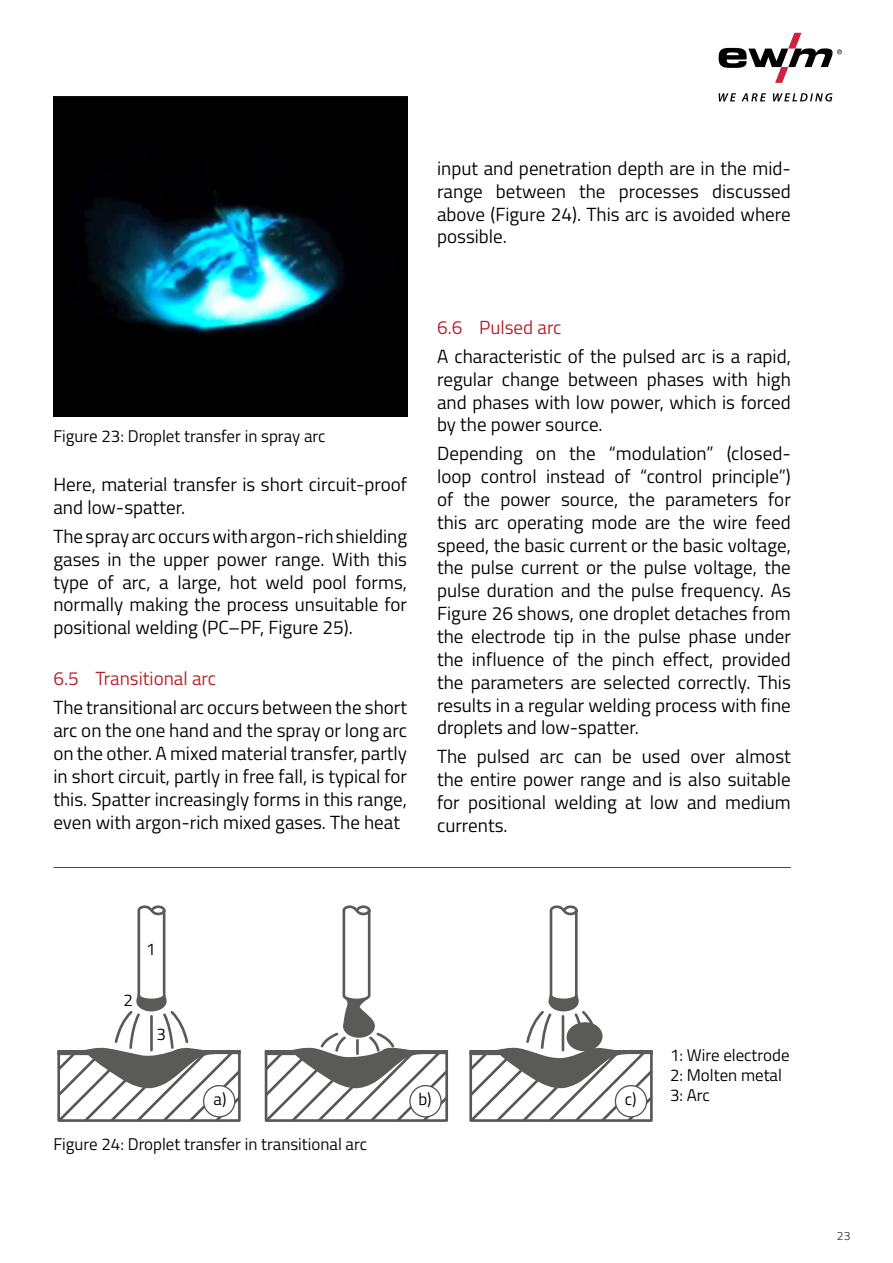
<style>
.page{position:relative;width:893px;height:1263px;background:#fff}
.page>*{position:absolute;margin:0;border:0;box-sizing:border-box;transform-origin:0 0}
.t1{font:19.05px/22.8px "Titillium Text";color:#000;text-align:justify}
.t2{font:19.05px "Titillium Text";color:#b61f29}
.t3{font:16.95px/20.2px "Titillium Text";color:#000}
.t4{font:300 12px "Titillium Text";color:#000}
</style>
<div class="page">
<svg style="left:719px;top:93px;width:113px;height:9px"></svg>
<svg style="left:719px;top:33px;width:123px;height:50px"></svg>
<img style="left:53px;top:97px;width:354px;height:319px">
<hr style="left:53px;top:867px;width:738px;height:1px;background:#444749">
<svg style="left:57px;top:905px;width:184px;height:217px"></svg>
<svg style="left:264px;top:905px;width:184px;height:217px"></svg>
<svg style="left:469px;top:905px;width:184px;height:217px"></svg>
<p class="t3" style="left:53px;top:425px;width:274px">Figure 23: Droplet transfer in spray arc</p>
<p class="t1" style="left:53px;top:472px;width:355px">Here, material transfer is short circuit-proof and low-spatter.</p>
<p class="t1" style="left:53px;top:524px;width:355px">The spray arc occurs with argon-rich shielding gases in the upper power range. With this type of arc, a large, hot weld pool forms, normally making the process unsuitable for positional welding (PC–PF, Figure 25).</p>
<p class="t2" style="left:53px;top:665px;width:164px">6.5 Transitional arc</p>
<p class="t1" style="left:53px;top:695px;width:355px">The transitional arc occurs between the short arc on the one hand and the spray or long arc on the other. A mixed material transfer, partly in short circuit, partly in free fall, is typical for this. Spatter increasingly forms in this range, even with argon-rich mixed gases. The heat</p>
<p class="t1" style="left:437px;top:156px;width:355px">input and penetration depth are in the mid&shy;range between the processes discussed above (Figure 24). This arc is avoided where possible.</p>
<p class="t2" style="left:437px;top:313px;width:126px">6.6 Pulsed arc</p>
<p class="t1" style="left:437px;top:344px;width:355px">A characteristic of the pulsed arc is a rapid, regular change between phases with high and phases with low power, which is forced by the power source.</p>
<p class="t1" style="left:437px;top:441px;width:355px">Depending on the “modulation” (closed&shy;loop control instead of “control principle”) of the power source, the parameters for this arc operating mode are the wire feed speed, the basic current or the basic voltage, the pulse current or the pulse voltage, the pulse duration and the pulse frequency. As Figure 26 shows, one droplet detaches from the electrode tip in the pulse phase under the influence of the pinch effect, provided the parameters are selected correctly. This results in a regular welding process with fine droplets and low-spatter.</p>
<p class="t1" style="left:437px;top:744px;width:355px">The pulsed arc can be used over almost the entire power range and is also suitable for positional welding at low and medium currents.</p>
<p class="t3" style="left:124px;top:989px;width:11px">2</p>
<p class="t3" style="left:146px;top:938px;width:11px">1</p>
<p class="t3" style="left:156px;top:1023px;width:11px">3</p>
<p class="t3" style="left:214px;top:1088px;width:14px">a)</p>
<p class="t3" style="left:418px;top:1088px;width:14px">b)</p>
<p class="t3" style="left:625px;top:1088px;width:13px">c)</p>
<p class="t3" style="left:53px;top:1133px;width:315px">Figure 24: Droplet transfer in transitional arc</p>
<p class="t3" style="left:670px;top:1044px;width:121px">1: Wire electrode<br>2: Molten metal<br>3: Arc</p>
<p class="t4" style="left:837px;top:1227px;width:15px">23</p>
</div>
